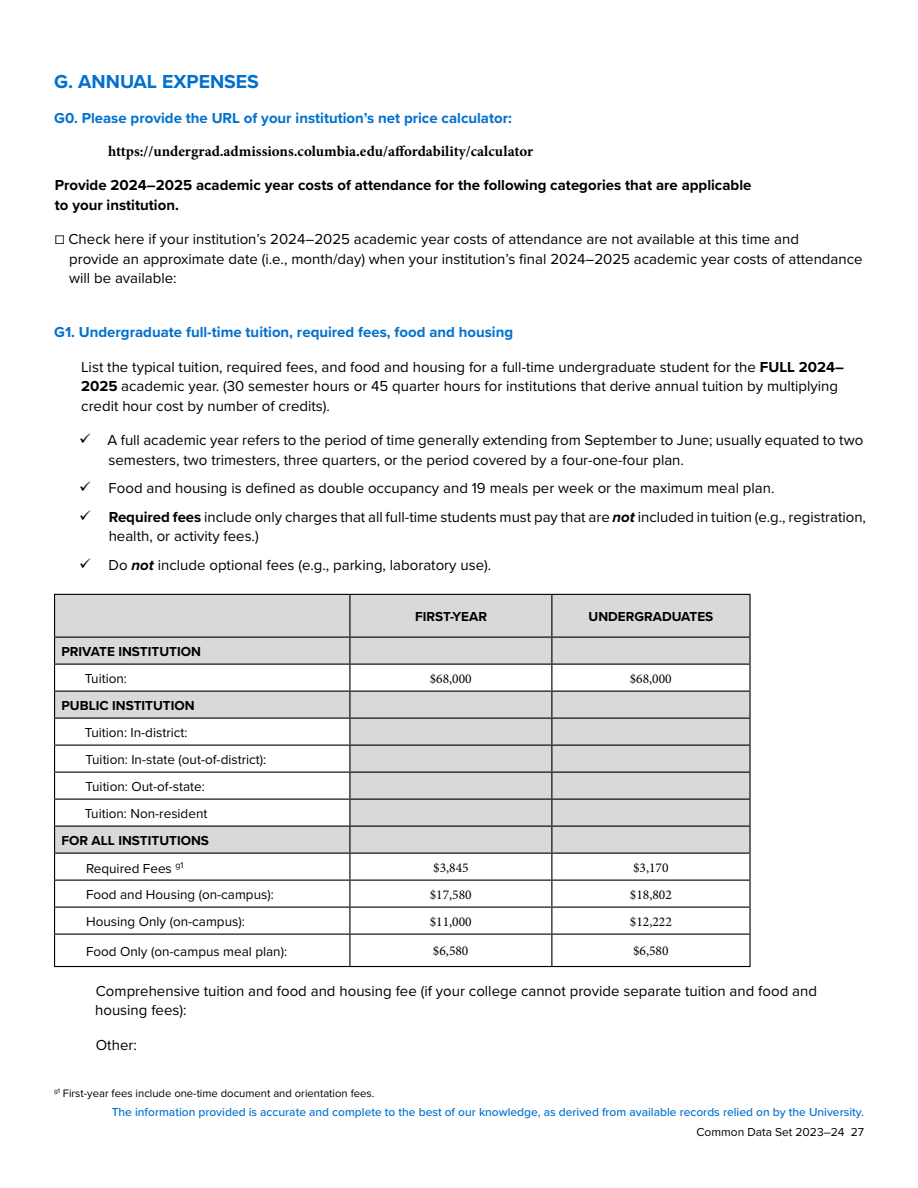
<style>
.page{position:relative;width:918px;height:1188px;background:#fff}
.page>*{position:absolute;margin:0;border:0;box-sizing:border-box;transform-origin:0 0}
.t1{font:700 19.5px "Proxima Nova";color:#0070ce}
.t2{font:15px/19.5px "Proxima Nova";color:#000}
.t3{font:700 15px "Proxima Nova";color:#0070ce}
.t4{font:700 15px/19.5px "Proxima Nova";color:#000}
.t5{font:700 15px "Minion Pro";color:#000}
.t6{font:13.5px "Proxima Nova";color:#000}
.t7{font:700 13.5px "Proxima Nova";color:#000}
.t8{font:13.5px "Minion Pro";color:#000}
.t9{font:500 12px "Proxima Nova";color:#0070ce}
.t10{font:12px "Proxima Nova";color:#000}
.Footnotes{font:11.25px "Proxima Nova";color:#000}
.s1{font-weight:700}
.s2{font-weight:700;font-style:italic}
</style>
<div class="page">
<svg style="left:55px;top:595px;width:694px;height:258px;fill:#d9d9d9"></svg>
<hr style="left:749px;top:595px;width:2px;height:42px;background:#000">
<hr style="left:749px;top:638px;width:2px;height:26px;background:#000">
<hr style="left:749px;top:665px;width:2px;height:26px;background:#000">
<hr style="left:749px;top:692px;width:2px;height:26px;background:#000">
<hr style="left:749px;top:719px;width:2px;height:26px;background:#000">
<hr style="left:749px;top:746px;width:2px;height:26px;background:#000">
<hr style="left:749px;top:773px;width:2px;height:26px;background:#000">
<hr style="left:749px;top:800px;width:2px;height:26px;background:#000">
<hr style="left:749px;top:827px;width:2px;height:26px;background:#000">
<hr style="left:749px;top:854px;width:2px;height:26px;background:#000">
<hr style="left:749px;top:881px;width:2px;height:26px;background:#000">
<hr style="left:749px;top:908px;width:2px;height:26px;background:#000">
<hr style="left:54px;top:594px;width:296px;height:1px;background:#000">
<hr style="left:350px;top:594px;width:202px;height:1px;background:#000">
<hr style="left:552px;top:594px;width:199px;height:1px;background:#000">
<hr style="left:54px;top:637px;width:296px;height:1px;background:#000">
<hr style="left:350px;top:637px;width:202px;height:1px;background:#000">
<hr style="left:552px;top:637px;width:199px;height:1px;background:#000">
<hr style="left:54px;top:664px;width:296px;height:1px;background:#000">
<hr style="left:350px;top:664px;width:202px;height:1px;background:#000">
<hr style="left:552px;top:664px;width:199px;height:1px;background:#000">
<hr style="left:54px;top:691px;width:296px;height:1px;background:#000">
<hr style="left:350px;top:691px;width:202px;height:1px;background:#000">
<hr style="left:552px;top:691px;width:199px;height:1px;background:#000">
<hr style="left:54px;top:718px;width:296px;height:1px;background:#000">
<hr style="left:350px;top:718px;width:202px;height:1px;background:#000">
<hr style="left:552px;top:718px;width:199px;height:1px;background:#000">
<hr style="left:54px;top:745px;width:296px;height:1px;background:#000">
<hr style="left:350px;top:745px;width:202px;height:1px;background:#000">
<hr style="left:552px;top:745px;width:199px;height:1px;background:#000">
<hr style="left:54px;top:772px;width:296px;height:1px;background:#000">
<hr style="left:350px;top:772px;width:202px;height:1px;background:#000">
<hr style="left:552px;top:772px;width:199px;height:1px;background:#000">
<hr style="left:54px;top:799px;width:296px;height:1px;background:#000">
<hr style="left:350px;top:799px;width:202px;height:1px;background:#000">
<hr style="left:552px;top:799px;width:199px;height:1px;background:#000">
<hr style="left:54px;top:826px;width:296px;height:1px;background:#000">
<hr style="left:350px;top:826px;width:202px;height:1px;background:#000">
<hr style="left:552px;top:826px;width:199px;height:1px;background:#000">
<hr style="left:54px;top:853px;width:296px;height:1px;background:#000">
<hr style="left:350px;top:853px;width:202px;height:1px;background:#000">
<hr style="left:552px;top:853px;width:199px;height:1px;background:#000">
<hr style="left:54px;top:880px;width:296px;height:1px;background:#000">
<hr style="left:350px;top:880px;width:202px;height:1px;background:#000">
<hr style="left:552px;top:880px;width:199px;height:1px;background:#000">
<hr style="left:54px;top:907px;width:296px;height:1px;background:#000">
<hr style="left:350px;top:907px;width:202px;height:1px;background:#000">
<hr style="left:552px;top:907px;width:199px;height:1px;background:#000">
<hr style="left:54px;top:934px;width:296px;height:1px;background:#000">
<hr style="left:350px;top:934px;width:202px;height:1px;background:#000">
<hr style="left:552px;top:934px;width:199px;height:1px;background:#000">
<hr style="left:54px;top:966px;width:296px;height:1px;background:#000">
<hr style="left:350px;top:966px;width:202px;height:1px;background:#000">
<hr style="left:552px;top:966px;width:199px;height:1px;background:#000">
<hr style="left:54px;top:595px;width:1px;height:42px;background:#000">
<hr style="left:349px;top:595px;width:1px;height:42px;background:#000">
<hr style="left:551px;top:595px;width:1px;height:42px;background:#000">
<svg style="left:54px;top:638px;width:1px;height:296px"></svg>
<svg style="left:349px;top:638px;width:1px;height:296px"></svg>
<svg style="left:551px;top:638px;width:1px;height:296px"></svg>
<hr style="left:54px;top:935px;width:1px;height:31px;background:#000">
<hr style="left:349px;top:935px;width:1px;height:31px;background:#000">
<hr style="left:551px;top:935px;width:1px;height:31px;background:#000">
<hr style="left:749px;top:935px;width:2px;height:31px;background:#000">
<h1 class="t1" style="left:54px;top:67px;width:206px">G. ANNUAL EXPENSES</h1>
<h2 class="t3" style="left:54px;top:107px;width:459px">G0. Please provide the URL of your institution’s net price calculator:</h2>
<p class="t5" style="left:108px;top:140px;width:427px">https://undergrad.admissions.columbia.edu/affordability/calculator</p>
<p class="t4" style="left:55px;top:175px;width:698px">Provide 2024–2025 academic year costs of attendance for the following categories that are applicable to your institution.</p>
<p class="t2" style="left:69px;top:229px;width:795px;text-indent:-14px">☐ Check here if your institution’s 2024–2025 academic year costs of attendance are not available at this time and<br>provide an approximate date (i.e., month/day) when your institution’s final 2024–2025 academic year costs of attendance will be available:</p>
<h2 class="t3" style="left:54px;top:321px;width:460px">G1. Undergraduate full-time tuition, required fees, food and housing</h2>
<p class="t2" style="left:81px;top:356px;width:765px">List the typical tuition, required fees, and food and housing for a full-time undergraduate student for the <span class="s1">FULL 2024–<br>2025</span> academic year. (30 semester hours or 45 quarter hours for institutions that derive annual tuition by multiplying credit hour cost by number of credits).</p>
<p class="t2" style="left:108px;top:430px;width:756px;text-indent:-29px">✓ A full academic year refers to the period of time generally extending from September to June; usually equated to two semesters, two trimesters, three quarters, or the period covered by a four-one-four plan.</p>
<p class="t2" style="left:79px;top:478px;width:697px">✓ Food and housing is defined as double occupancy and 19 meals per week or the maximum meal plan.</p>
<p class="t2" style="left:109px;top:506px;width:759px;text-indent:-29px">✓ <span class="s1">Required fees</span> include only charges that all full-time students must pay that are <span class="s2">not</span> included in tuition (e.g., registration, health, or activity fees.)</p>
<p class="t2" style="left:79px;top:554px;width:413px">✓ Do <span class="s2">not</span> include optional fees (e.g., parking, laboratory use).</p>
<p class="t7" style="left:415px;top:607px;width:74px">FIRST-YEAR</p>
<p class="t7" style="left:589px;top:607px;width:126px">UNDERGRADUATES</p>
<p class="t7" style="left:61px;top:641px;width:141px">PRIVATE INSTITUTION</p>
<p class="t6" style="left:85px;top:668px;width:44px">Tuition:</p>
<p class="t8" style="left:430px;top:669px;width:43px">$68,000</p>
<p class="t8" style="left:630px;top:669px;width:43px">$68,000</p>
<p class="t7" style="left:61px;top:695px;width:135px">PUBLIC INSTITUTION</p>
<p class="t6" style="left:85px;top:722px;width:104px">Tuition: In-district:</p>
<p class="t6" style="left:86px;top:749px;width:182px">Tuition: In-state (out-of-district):</p>
<p class="t6" style="left:86px;top:776px;width:121px">Tuition: Out-of-state:</p>
<p class="t6" style="left:85px;top:803px;width:124px">Tuition: Non-resident</p>
<p class="t7" style="left:61px;top:830px;width:149px">FOR ALL INSTITUTIONS</p>
<p class="t6" style="left:86px;top:858px;width:99px">Required Fees <sup>g1</sup></p>
<p class="t8" style="left:433px;top:858px;width:37px">$3,845</p>
<p class="t8" style="left:633px;top:858px;width:37px">$3,170</p>
<p class="t6" style="left:86px;top:884px;width:189px">Food and Housing (on-campus):</p>
<p class="t8" style="left:430px;top:885px;width:43px">$17,580</p>
<p class="t8" style="left:630px;top:885px;width:43px">$18,802</p>
<p class="t6" style="left:86px;top:911px;width:160px">Housing Only (on-campus):</p>
<p class="t8" style="left:430px;top:912px;width:43px">$11,000</p>
<p class="t8" style="left:630px;top:912px;width:43px">$12,222</p>
<p class="t6" style="left:86px;top:941px;width:203px">Food Only (on-campus meal plan):</p>
<p class="t8" style="left:433px;top:942px;width:37px">$6,580</p>
<p class="t8" style="left:633px;top:942px;width:37px">$6,580</p>
<p class="t2" style="left:95px;top:980px;width:723px">Comprehensive tuition and food and housing fee (if your college cannot provide separate tuition and food and housing fees):</p>
<p class="t2" style="left:96px;top:1034px;width:43px">Other:</p>
<p class="Footnotes" style="left:54px;top:1085px;width:322px"><sup>g1</sup> First-year fees include one-time document and orientation fees.</p>
<p class="t9" style="left:112px;top:1104px;width:754px">The information provided is accurate and complete to the best of our knowledge, as derived from available records relied on by the University.</p>
<p class="t10" style="left:697px;top:1123px;width:169px">Common Data Set 2023–24 27</p>
</div>
